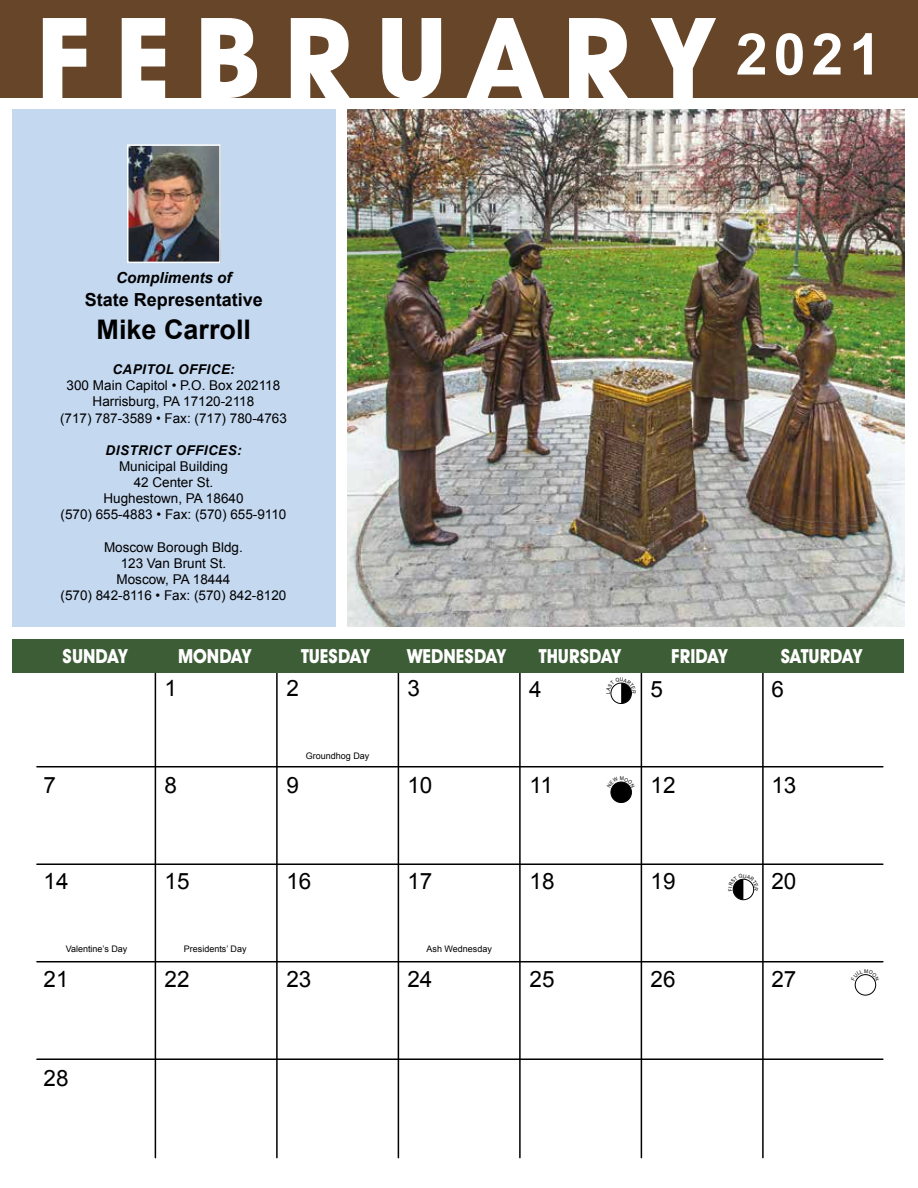
<style>
.page{position:relative;width:918px;height:1188px;background:#fff}
.page>*{position:absolute;margin:0;border:0;box-sizing:border-box;transform-origin:0 0}
.t1{font:112.5px "Avant Guard Bold SWFTE";letter-spacing:.21em;color:#fff}
.t2{font:700 57.6px "Arial";color:#fff}
.t3{font:700 27px "Arial";color:#000001}
.t4{font:22.5px "Arial";color:#000001}
.t5{font:19.5px "Avant Guard Bold SWFTE";color:#fff;scale:.9 1}
.t6{font:700 18px "Arial";color:#000001}
.t7{font:italic 700 15.3px "Arial";color:#000001}
.t8{font:13.5px/16.2px "Arial";color:#000001;text-align:center}
.t9{font:italic 700 13.5px "Arial";letter-spacing:.035em;color:#000001}
.t10{font:9px "Arial";color:#000001}
</style>
<div class="page">
<hr style="left:155px;top:670px;width:1px;height:488px;background:#000001">
<hr style="left:276px;top:670px;width:2px;height:488px;background:#000001">
<hr style="left:398px;top:670px;width:1px;height:488px;background:#000001">
<hr style="left:519px;top:670px;width:2px;height:488px;background:#000001">
<hr style="left:641px;top:670px;width:1px;height:488px;background:#000001">
<hr style="left:762px;top:670px;width:2px;height:488px;background:#000001">
<hr style="left:37px;top:766px;width:846px;height:1px;background:#000001">
<hr style="left:37px;top:863px;width:846px;height:2px;background:#000001">
<hr style="left:37px;top:961px;width:846px;height:1px;background:#000001">
<hr style="left:37px;top:1058px;width:846px;height:2px;background:#000001">
<div style="left:855px;top:974px;width:21px;height:21px;border:1px solid #000001;border-radius:50%"></div>
<div style="left:611px;top:683px;width:21px;height:21px;border:1px solid #000001;border-radius:50%"></div>
<div style="left:611px;top:782px;width:20px;height:21px;background:#000001;border-radius:50%"></div>
<div style="left:611px;top:782px;width:21px;height:21px;border:1px solid #000001;border-radius:50%"></div>
<div style="left:0;top:0;width:918px;height:97px;background:#674529"></div>
<div style="left:12px;top:110px;width:323px;height:517px;background:#c4d8f0"></div>
<div style="left:12px;top:639px;width:892px;height:34px;background:#3c5d35"></div>
<img style="left:348px;top:110px;width:556px;height:517px">
<img style="left:130px;top:147px;width:88px;height:113px">
<div style="left:127px;top:144px;width:94px;height:119px;border:2px solid #fff"></div>
<svg style="left:856px;top:974px;width:19px;height:6px"></svg>
<svg style="left:610px;top:682px;width:22px;height:21px"></svg>
<svg style="left:732px;top:878px;width:23px;height:22px"></svg>
<svg style="left:611px;top:781px;width:20px;height:7px"></svg>
<h1 class="t1" style="left:37px;top:-12px;width:677px">FEBRUARY</h1>
<h2 class="t2" style="left:736px;top:14px;width:147px">2021</h2>
<p class="t7" style="left:116px;top:267px;width:117px">Compliments of</p>
<h3 class="t6" style="left:85px;top:287px;width:180px">State Representative</h3>
<h3 class="t3" style="left:97px;top:310px;width:156px">Mike Carroll</h3>
<p class="t9" style="left:112px;top:360px;width:124px">CAPITOL OFFICE:</p>
<p class="t8" style="left:60px;top:377px;width:228px">300 Main Capitol • P.O. Box 202118<br>Harrisburg, PA 17120-2118<br>(717) 787-3589 • Fax: (717) 780-4763</p>
<p class="t9" style="left:106px;top:441px;width:137px">DISTRICT OFFICES:</p>
<p class="t8" style="left:61px;top:458px;width:227px">Municipal Building<br>42 Center St.<br>Hughestown, PA 18640<br>(570) 655-4883 • Fax: (570) 655-9110</p>
<p class="t8" style="left:61px;top:539px;width:227px">Moscow Borough Bldg.<br>123 Van Brunt St.<br>Moscow, PA 18444<br>(570) 842-8116 • Fax: (570) 842-8120</p>
<h3 class="t5" style="left:63px;top:644px;width:74px">SUNDAY</h3>
<h3 class="t5" style="left:178px;top:644px;width:83px">MONDAY</h3>
<h3 class="t5" style="left:301px;top:644px;width:78px">TUESDAY</h3>
<h3 class="t5" style="left:407px;top:644px;width:111px">WEDNESDAY</h3>
<h3 class="t5" style="left:539px;top:644px;width:93px">THURSDAY</h3>
<h3 class="t5" style="left:671px;top:644px;width:64px">FRIDAY</h3>
<h3 class="t5" style="left:781px;top:644px;width:92px">SATURDAY</h3>
<h3 class="t4" style="left:165px;top:673px;width:14px">1</h3>
<h3 class="t4" style="left:286px;top:673px;width:14px">2</h3>
<h3 class="t4" style="left:529px;top:673px;width:14px">4</h3>
<h3 class="t4" style="left:407px;top:673px;width:14px">3</h3>
<h3 class="t4" style="left:651px;top:673px;width:14px">5</h3>
<h3 class="t4" style="left:771px;top:673px;width:14px">6</h3>
<p class="t10" style="left:306px;top:750px;width:65px">Groundhog Day</p>
<h3 class="t4" style="left:44px;top:769px;width:14px">7</h3>
<h3 class="t4" style="left:165px;top:769px;width:14px">8</h3>
<h3 class="t4" style="left:286px;top:769px;width:14px">9</h3>
<h3 class="t4" style="left:407px;top:769px;width:27px">10</h3>
<h3 class="t4" style="left:530px;top:769px;width:25px">11</h3>
<h3 class="t4" style="left:651px;top:769px;width:27px">12</h3>
<h3 class="t4" style="left:771px;top:769px;width:27px">13</h3>
<h3 class="t4" style="left:44px;top:866px;width:27px">14</h3>
<h3 class="t4" style="left:165px;top:866px;width:27px">15</h3>
<h3 class="t4" style="left:286px;top:866px;width:27px">16</h3>
<h3 class="t4" style="left:407px;top:866px;width:27px">17</h3>
<h3 class="t4" style="left:530px;top:866px;width:27px">18</h3>
<h3 class="t4" style="left:651px;top:866px;width:27px">19</h3>
<h3 class="t4" style="left:771px;top:866px;width:27px">20</h3>
<p class="t10" style="left:66px;top:942px;width:63px">Valentine’s Day</p>
<p class="t10" style="left:184px;top:942px;width:64px">Presidents’ Day</p>
<p class="t10" style="left:427px;top:942px;width:67px">Ash Wednesday</p>
<h3 class="t4" style="left:44px;top:964px;width:27px">21</h3>
<h3 class="t4" style="left:165px;top:964px;width:27px">22</h3>
<h3 class="t4" style="left:286px;top:964px;width:27px">23</h3>
<h3 class="t4" style="left:407px;top:964px;width:27px">24</h3>
<h3 class="t4" style="left:530px;top:964px;width:27px">25</h3>
<h3 class="t4" style="left:651px;top:964px;width:27px">26</h3>
<h3 class="t4" style="left:771px;top:964px;width:27px">27</h3>
<h3 class="t4" style="left:44px;top:1063px;width:27px">28</h3>
</div>
